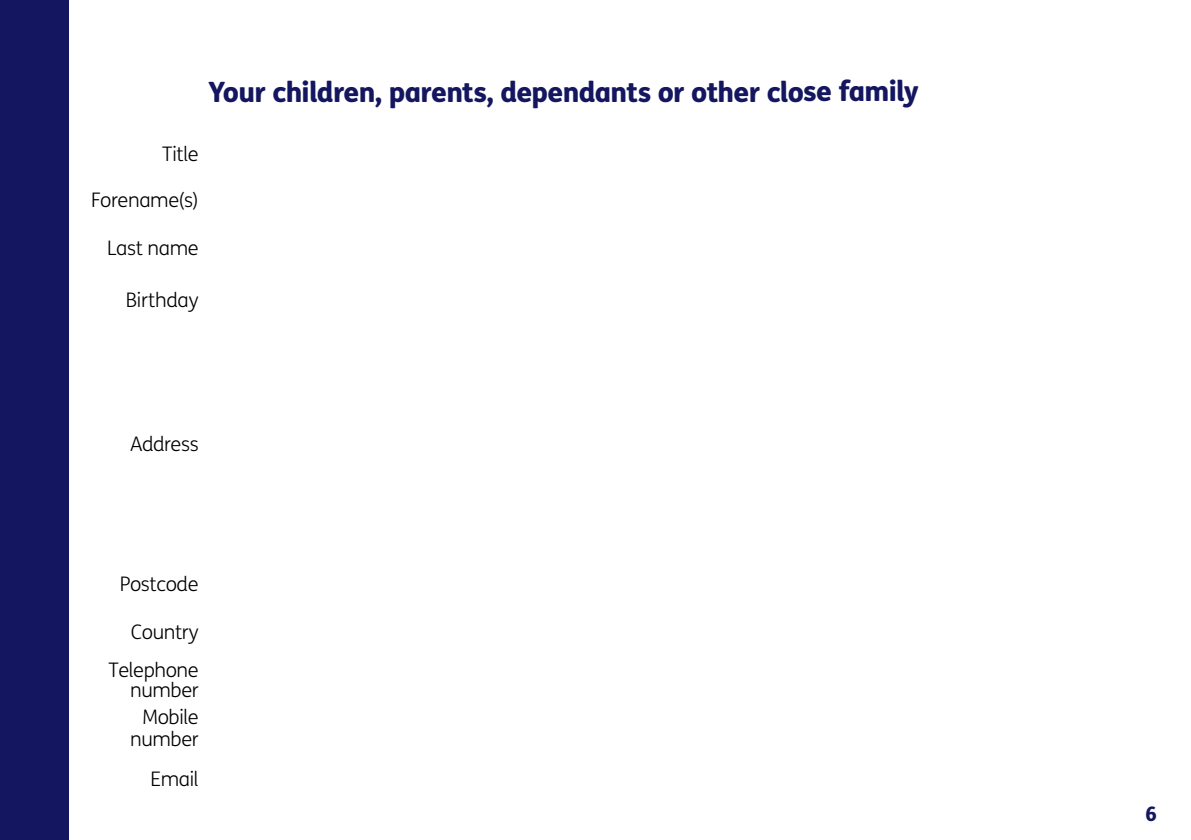
<style>
.page{position:relative;width:1191px;height:840px;background:#fff}
.page>*{position:absolute;margin:0;border:0;box-sizing:border-box;transform-origin:0 0}
.t1{font:800 28px "FS Me";letter-spacing:-.03em;color:#141760}
.t2{font:300 20px/20px "FS Me";letter-spacing:-.02em;color:#000;text-align:right}
.t3{font:800 20px "FS Me";color:#141760}
</style>
<div class="page">
<div style="left:0;top:0;width:68px;height:839px;background:#141760"></div>
<h1 class="t1" style="left:208px;top:69px;width:712px">Your children, parents, dependants or other close family</h1>
<p class="t2" style="left:162px;top:143px;width:38px">Title</p>
<p class="t2" style="left:91px;top:189px;width:109px">Forename(s)</p>
<p class="t2" style="left:107px;top:237px;width:93px">Last name</p>
<p class="t2" style="left:126px;top:290px;width:74px">Birthday</p>
<p class="t2" style="left:130px;top:433px;width:70px">Address</p>
<p class="t2" style="left:120px;top:572px;width:80px">Postcode</p>
<p class="t2" style="left:131px;top:620px;width:69px">Country</p>
<p class="t2" style="left:108px;top:658px;width:92px">Telephone number</p>
<p class="t2" style="left:130px;top:704px;width:70px;line-height:22px">Mobile number</p>
<p class="t2" style="left:150px;top:768px;width:50px">Email</p>
<p class="t3" style="left:1145px;top:797px;width:13px">6</p>
</div>
